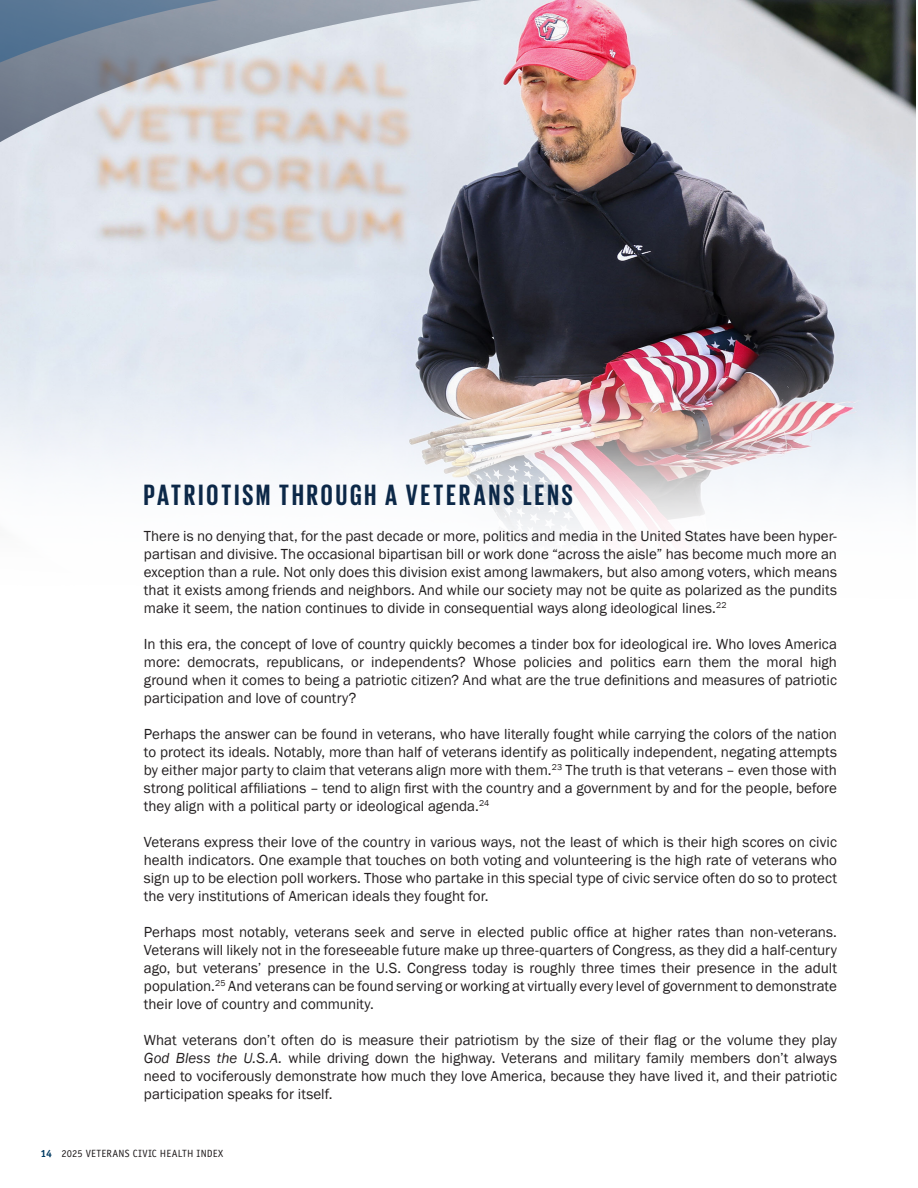
<style>
.page{position:relative;width:918px;height:1188px;background:#fff}
.page>*{position:absolute;margin:0;border:0;box-sizing:border-box;transform-origin:0 0}
.BODY_Head{font:700 30px "Giorgio Sans";letter-spacing:.1em;color:#0c2848}
.Body{font:15px/18px "Franklin Gothic";color:#231f20;text-align:justify}
.t1{font:10.5px "Officina Sans Std";letter-spacing:.015em;color:#231f20}
.s1{font-style:italic}
.s2{font-weight:700;color:#003a62}
</style>
<div class="page">
<img style="left:0;top:243px;width:916px;height:295px">
<svg style="left:0;top:200px;width:916px;height:43px;background:#a2a2aa"></svg>
<svg style="left:0;top:0;width:916px;height:200px;background:#bdb8be"></svg>
<p class="BODY_Head" style="left:144px;top:479px;width:430px">PATRIOTISM THROUGH A VETERANS LENS</p>
<p class="Body" style="left:144px;top:527px;width:695px">There is no denying that, for the past decade or more, politics and media in the United States have been hyper&shy;partisan and divisive. The occasional bipartisan bill or work done “across the aisle” has become much more an exception than a rule. Not only does this division exist among lawmakers, but also among voters, which means that it exists among friends and neighbors. And while our society may not be quite as polarized as the pundits make it seem, the nation continues to divide in consequential ways along ideological lines.<sup>22</sup></p>
<p class="Body" style="left:144px;top:635px;width:695px">In this era, the concept of love of country quickly becomes a tinder box for ideological ire. Who loves America more: democrats, republicans, or independents? Whose policies and politics earn them the moral high ground when it comes to being a patriotic citizen? And what are the true definitions and measures of patriotic participation and love of country?</p>
<p class="Body" style="left:144px;top:725px;width:695px">Perhaps the answer can be found in veterans, who have literally fought while carrying the colors of the nation to protect its ideals. Notably, more than half of veterans identify as politically independent, negating attempts by either major party to claim that veterans align more with them.<sup>23</sup> The truth is that veterans – even those with strong political affiliations – tend to align first with the country and a government by and for the people, before they align with a political party or ideological agenda.<sup>24</sup></p>
<p class="Body" style="left:144px;top:833px;width:695px">Veterans express their love of the country in various ways, not the least of which is their high scores on civic health indicators. One example that touches on both voting and volunteering is the high rate of veterans who sign up to be election poll workers. Those who partake in this special type of civic service often do so to protect the very institutions of American ideals they fought for.</p>
<p class="Body" style="left:144px;top:923px;width:695px">Perhaps most notably, veterans seek and serve in elected public office at higher rates than non-veterans.<br>Veterans will likely not in the foreseeable future make up three-quarters of Congress, as they did a half-century ago, but veterans’ presence in the U.S. Congress today is roughly three times their presence in the adult population.<sup>25</sup> And veterans can be found serving or working at virtually every level of government to demonstrate their love of country and community.</p>
<p class="Body" style="left:144px;top:1031px;width:695px">What veterans don’t often do is measure their patriotism by the size of their flag or the volume they play <span class="s1">God Bless the U.S.A.</span> while driving down the highway. Veterans and military family members don’t always need to vociferously demonstrate how much they love America, because they have lived it, and their patriotic participation speaks for itself.</p>
<p class="t1" style="left:40px;top:1147px;width:184px"><span class="s2">14</span> 2025 VETERANS CIVIC HEALTH INDEX</p>
</div>
